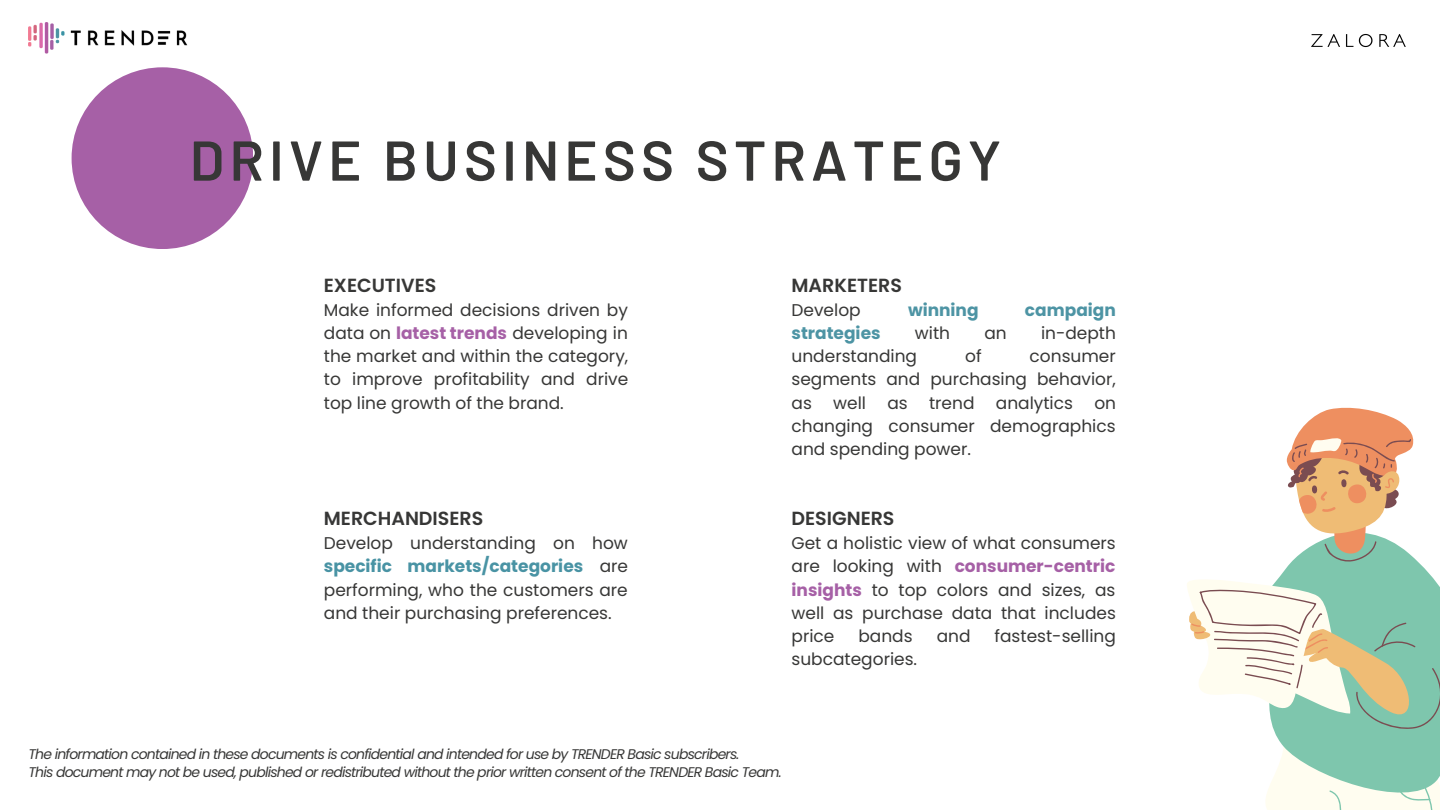
<style>
.page{position:relative;width:1440px;height:810px;background:#fff}
.page>*{position:absolute;margin:0;border:0;box-sizing:border-box;transform-origin:0 0}
.t1{font:600 56px "Barlow";letter-spacing:.095em;color:#373736}
.t2{font:600 19px "Poppins";color:#373736}
.t3{font:17px/23.2px "Poppins";color:#373736;text-align:justify}
.t4{font:700 17px "Poppins";color:#4d94a4}
.t5{font:italic 14px/18px "Poppins";letter-spacing:-.055em;color:#373736}
.s1{font-weight:700;color:#a660a6}
.s2{font-weight:700;color:#4993a4}
</style>
<div class="page">
<img style="left:29px;top:23px;width:36px;height:31px">
<img style="left:70px;top:30px;width:118px;height:16px">
<img style="left:1311px;top:33px;width:95px;height:15px">
<div style="left:72px;top:67px;width:181px;height:182px;background:#a660a6;border-radius:50%"></div>
<svg style="left:1274px;top:560px;width:166px;height:179px;background:#8dccb6"></svg>
<svg style="left:1187px;top:575px;width:253px;height:155px"></svg>
<svg style="left:1285px;top:407px;width:131px;height:155px"></svg>
<svg style="left:1266px;top:739px;width:174px;height:71px"></svg>
<h1 class="t1" style="left:190px;top:125px;width:813px">DRIVE BUSINESS STRATEGY</h1>
<p class="t2" style="left:324px;top:272px;width:114px">EXECUTIVES</p>
<p class="t3" style="left:324px;top:298px;width:306px">Make informed decisions driven by data on <span class="s1">latest trends</span> developing in the market and within the category, to improve profitability and drive top line growth of the brand.</p>
<p class="t2" style="left:324px;top:505px;width:161px">MERCHANDISERS</p>
<p class="t3" style="left:324px;top:532px;width:306px">Develop understanding on how <span class="s2">specific markets/categories</span> are performing, who the customers are and their purchasing preferences.</p>
<p class="t2" style="left:792px;top:272px;width:112px">MARKETERS</p>
<p class="t3" style="left:792px;top:298px;width:71px">Develop</p>
<p class="t4" style="left:908px;top:298px;width:72px">winning</p>
<p class="t4" style="left:1025px;top:298px;width:92px">campaign</p>
<p class="t4" style="left:792px;top:321px;width:91px">strategies</p>
<p class="t3" style="left:915px;top:321px;width:37px">with</p>
<p class="t3" style="left:984px;top:321px;width:24px">an</p>
<p class="t3" style="left:1041px;top:321px;width:76px">in-depth</p>
<p class="t3" style="left:792px;top:345px;width:127px">understanding</p>
<p class="t3" style="left:965px;top:345px;width:18px">of</p>
<p class="t3" style="left:792px;top:345px;width:326px;text-indent:238px">consumer segments and purchasing behavior, as</p>
<p class="t3" style="left:833px;top:391px;width:34px">well</p>
<p class="t3" style="left:887px;top:391px;width:22px">as</p>
<p class="t3" style="left:929px;top:391px;width:47px">trend</p>
<p class="t3" style="left:996px;top:391px;width:79px">analytics</p>
<p class="t3" style="left:792px;top:391px;width:326px;text-indent:303px">on changing consumer demographics and spending power.</p>
<p class="t2" style="left:792px;top:505px;width:104px">DESIGNERS</p>
<p class="t3" style="left:792px;top:532px;width:326px">Get a holistic view of what consumers are looking with <span class="s1">consumer-centric insights</span> to top colors and sizes, as well as purchase data that includes price</p>
<p class="t3" style="left:858px;top:625px;width:56px">bands</p>
<p class="t3" style="left:937px;top:625px;width:35px">and</p>
<p class="t3" style="left:995px;top:625px;width:123px">fastest-selling</p>
<p class="t3" style="left:792px;top:648px;width:127px">subcategories.</p>
<p class="t5" style="left:29px;top:745px;width:755px">The information contained in these documents is confidential and intended for use by TRENDER Basic subscribers.<br>This document may not be used, published or redistributed without the prior written consent of the TRENDER Basic Team.</p>
</div>
